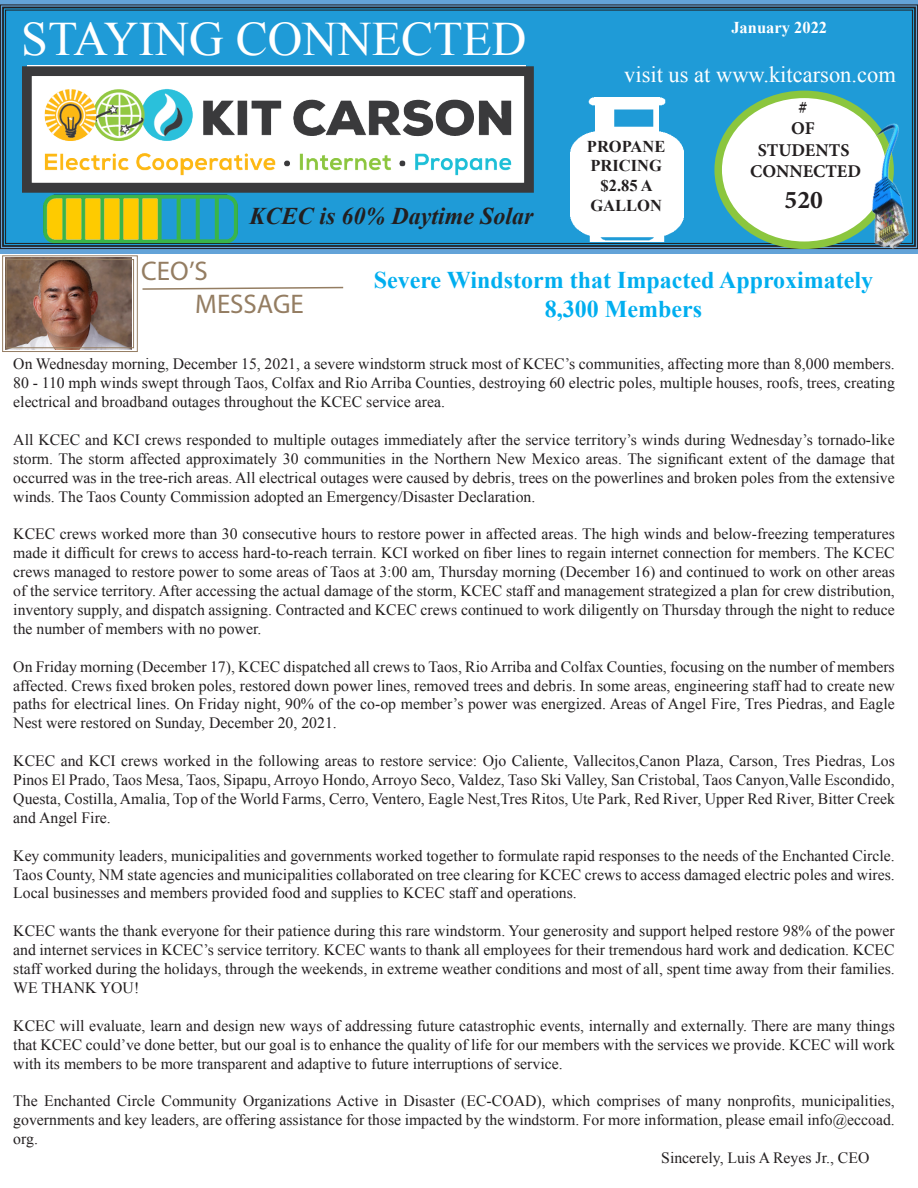
<style>
.page{position:relative;width:918px;height:1188px;background:#fff}
.page>*{position:absolute;margin:0;border:0;box-sizing:border-box;transform-origin:0 0}
.t1{font:48px "Times New Roman";color:#fff}
.t2{font:27px "Myriad Pro";color:#947d62}
.t3{font:700 25.5px "Minion Pro";color:#231f20}
.t4{font:700 24px/28.8px "Times New Roman";color:#00aeef;text-align:center}
.t5{font:italic 700 24px "Times New Roman";color:#231f20}
.t6{font:22.5px "Times New Roman";color:#fff}
.t7{font:700 18px/21.6px "Minion Pro";color:#231f20;text-align:center}
.t8{font:700 16.5px/19.8px "Times New Roman";color:#231f20;text-align:center}
.t9{font:700 16.5px "Times New Roman";color:#fff}
.t10{font:15.75px/18.9px "Times New Roman";color:#231f20;text-align:justify}
</style>
<div class="page">
<div style="left:0;top:0;width:918px;height:254px;background:#63a3d8"></div>
<svg style="left:0;top:4px;width:918px;height:245px;background:#2397cf"></svg>
<div style="left:2px;top:7px;width:914px;height:240px;border:2px solid #231f20"></div>
<svg style="left:2px;top:255px;width:342px;height:97px"></svg>
<div style="left:6px;top:259px;width:128px;height:89px;border:1px solid #947d62"></div>
<img style="left:23px;top:66px;width:511px;height:126px">
<div style="left:718px;top:94px;width:172px;height:151px;background:#fff;border-radius:50%"></div>
<div style="left:714px;top:91px;width:180px;height:158px;border:8px solid #8bc63e;border-radius:50%"></div>
<img style="left:571px;top:98px;width:113px;height:144px">
<img style="left:810px;top:95px;width:108px;height:155px">
<img style="left:39px;top:162px;width:203px;height:114px">
<p class="t1" style="left:21px;top:7px;width:507px">STAYING CONNECTED</p>
<p class="t5" style="left:249px;top:199px;width:286px">KCEC is 60% Daytime Solar</p>
<p class="t9" style="left:731px;top:16px;width:97px">January 2022</p>
<p class="t6" style="left:624px;top:59px;width:273px">visit us at www.kitcarson.com</p>
<p class="t8" style="left:587px;top:136px;width:80px">PROPANE</p>
<p class="t8" style="left:590px;top:156px;width:73px">PRICING</p>
<p class="t8" style="left:590px;top:175px;width:73px">$2.85 A<br>GALLON</p>
<p class="t7" style="left:791px;top:96px;width:25px">#<br>OF</p>
<p class="t7" style="left:758px;top:139px;width:93px">STUDENTS</p>
<p class="t7" style="left:750px;top:161px;width:112px">CONNECTED</p>
<p class="t3" style="left:785px;top:182px;width:40px">520</p>
<p class="t2" style="left:141px;top:254px;width:68px">CEO’S</p>
<p class="t2" style="left:195px;top:287px;width:110px">MESSAGE</p>
<p class="t4" style="left:374px;top:265px;width:501px">Severe Windstorm that Impacted Approximately<br>8,300 Members</p>
<p class="t10" style="left:13px;top:354px;width:883px">On Wednesday morning, December 15, 2021, a severe windstorm struck most of KCEC’s communities, affecting more than 8,000 members.<br>80 - 110 mph winds swept through Taos, Colfax and Rio Arriba Counties, destroying 60 electric poles, multiple houses, roofs, trees, creating electrical and broadband outages throughout the KCEC service area.</p>
<p class="t10" style="left:13px;top:430px;width:883px">All KCEC and KCI crews responded to multiple outages immediately after the service territory’s winds during Wednesday’s tornado-like storm. The storm affected approximately 30 communities in the Northern New Mexico areas. The significant extent of the damage that occurred was in the tree-rich areas. All electrical outages were caused by debris, trees on the powerlines and broken poles from the extensive winds. The Taos County Commission adopted an Emergency/Disaster Declaration.</p>
<p class="t10" style="left:13px;top:524px;width:883px">KCEC crews worked more than 30 consecutive hours to restore power in affected areas. The high winds and below-freezing temperatures made it difficult for crews to access hard-to-reach terrain. KCI worked on fiber lines to regain internet connection for members. The KCEC crews managed to restore power to some areas of Taos at 3:00 am, Thursday morning (December 16) and continued to work on other areas of the service territory. After accessing the actual damage of the storm, KCEC staff and management strategized a plan for crew distribution, inventory supply, and dispatch assigning. Contracted and KCEC crews continued to work diligently on Thursday through the night to reduce the number of members with no power.</p>
<p class="t10" style="left:13px;top:657px;width:883px">On Friday morning (December 17), KCEC dispatched all crews to Taos, Rio Arriba and Colfax Counties, focusing on the number of members affected. Crews fixed broken poles, restored down power lines, removed trees and debris. In some areas, engineering staff had to create new paths for electrical lines. On Friday night, 90% of the co-op member’s power was energized. Areas of Angel Fire, Tres Piedras, and Eagle Nest were restored on Sunday, December 20, 2021.</p>
<p class="t10" style="left:13px;top:751px;width:883px">KCEC and KCI crews worked in the following areas to restore service: Ojo Caliente, Vallecitos,Canon Plaza, Carson, Tres Piedras, Los Pinos El Prado, Taos Mesa, Taos, Sipapu, Arroyo Hondo, Arroyo Seco, Valdez, Taso Ski Valley, San Cristobal, Taos Canyon,Valle Escondido, Questa, Costilla, Amalia, Top of the World Farms, Cerro, Ventero, Eagle Nest,Tres Ritos, Ute Park, Red River, Upper Red River, Bitter Creek and Angel Fire.</p>
<p class="t10" style="left:13px;top:846px;width:883px">Key community leaders, municipalities and governments worked together to formulate rapid responses to the needs of the Enchanted Circle.<br>Taos County, NM state agencies and municipalities collaborated on tree clearing for KCEC crews to access damaged electric poles and wires.<br>Local businesses and members provided food and supplies to KCEC staff and operations.</p>
<p class="t10" style="left:13px;top:921px;width:883px">KCEC wants the thank everyone for their patience during this rare windstorm. Your generosity and support helped restore 98% of the power and internet services in KCEC’s service territory. KCEC wants to thank all employees for their tremendous hard work and dedication. KCEC staff worked during the holidays, through the weekends, in extreme weather conditions and most of all, spent time away from their families.<br>WE THANK YOU!</p>
<p class="t10" style="left:13px;top:1016px;width:883px">KCEC will evaluate, learn and design new ways of addressing future catastrophic events, internally and externally. There are many things that KCEC could’ve done better, but our goal is to enhance the quality of life for our members with the services we provide. KCEC will work with its members to be more transparent and adaptive to future interruptions of service.</p>
<p class="t10" style="left:13px;top:1091px;width:883px">The Enchanted Circle Community Organizations Active in Disaster (EC-COAD), which comprises of many nonprofits, municipalities, governments and key leaders, are offering assistance for those impacted by the windstorm. For more information, please email info@eccoad. org.</p>
<p class="t10" style="left:661px;top:1148px;width:210px">Sincerely, Luis A Reyes Jr., CEO</p>
</div>
